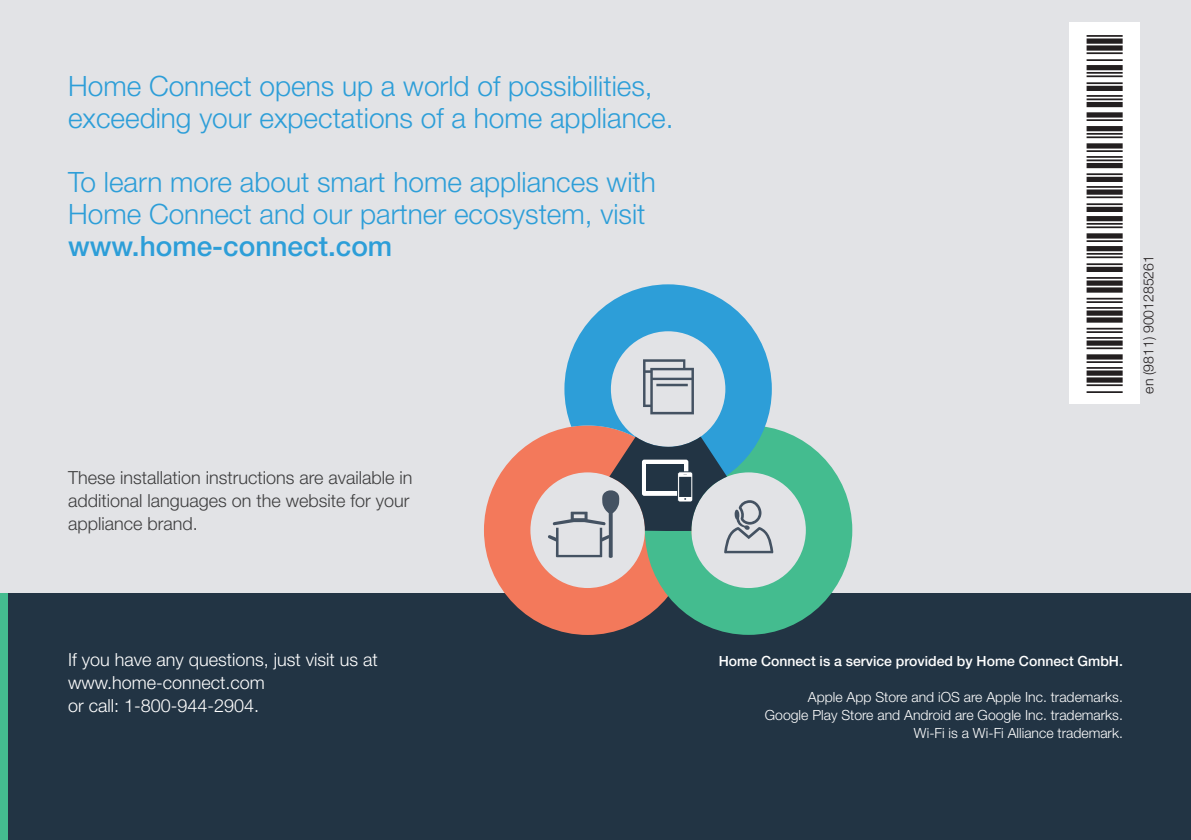
<style>
.page{position:relative;width:1191px;height:840px;background:#fff}
.page>*{position:absolute;margin:0;border:0;box-sizing:border-box;transform-origin:0 0}
.t1{font:300 28px/32px "Helvetica Neue";color:#2d9ed8}
.t2{font:500 28px "Helvetica Neue";color:#2d9ed8}
.t3{font:300 18px/23px "Helvetica Neue";color:#3e3e3f}
.t4{font:300 18px/23px "Helvetica Neue";color:#fff}
.t5{font:300 14px/18px "Helvetica Neue";color:#fff;text-align:right}
.t6{font:500 14px "Helvetica Neue";color:#fff}
.t7{font:300 14px "Helvetica Neue";color:#231f20}
</style>
<div class="page">
<div style="left:0;top:0;width:1191px;height:595px;background:#e2e3e6"></div>
<div style="left:0;top:592px;width:1191px;height:247px;background:#223444"></div>
<div style="left:0;top:592px;width:7px;height:247px;background:#44bc8f"></div>
<svg style="left:484px;top:428px;width:161px;height:206px;fill:#f3795b"></svg>
<svg style="left:645px;top:428px;width:207px;height:206px;fill:#44bc8f"></svg>
<svg style="left:564px;top:284px;width:208px;height:152px;fill:#2d9ed8"></svg>
<svg style="left:643px;top:359px;width:51px;height:55px"></svg>
<svg style="left:548px;top:436px;width:225px;height:121px"></svg>
<div style="left:1069px;top:23px;width:71px;height:381px;background:#fff"></div>
<p class="t1" style="left:68px;top:68px;width:607px">Home Connect opens up a world of possibilities, exceeding your expectations of a home appliance.</p>
<p class="t1" style="left:68px;top:164px;width:589px">To learn more about smart home appliances with<br>Home Connect and our partner ecosystem, visit</p>
<p class="t2" style="left:68px;top:224px;width:326px">www.home-connect.com</p>
<p class="t3" style="left:68px;top:464px;width:346px">These installation instructions are available in additional languages on the website for your appliance brand.</p>
<p class="t4" style="left:68px;top:646px;width:311px">If you have any questions, just visit us at www.home-connect.com<br>or call: 1-800-944-2904.</p>
<p class="t7" style="left:1137px;top:393px;width:140px;rotate:-90deg">en (9811) 9001285261</p>
<p class="t6" style="left:718px;top:649px;width:406px">Home Connect is a service provided by Home Connect GmbH.</p>
<p class="t5" style="left:765px;top:687px;width:359px">Apple App Store and iOS are Apple Inc. trademarks.<br>Google Play Store and Android are Google Inc. trademarks.<br>Wi-Fi is a Wi-Fi Alliance trademark.</p>
</div>
